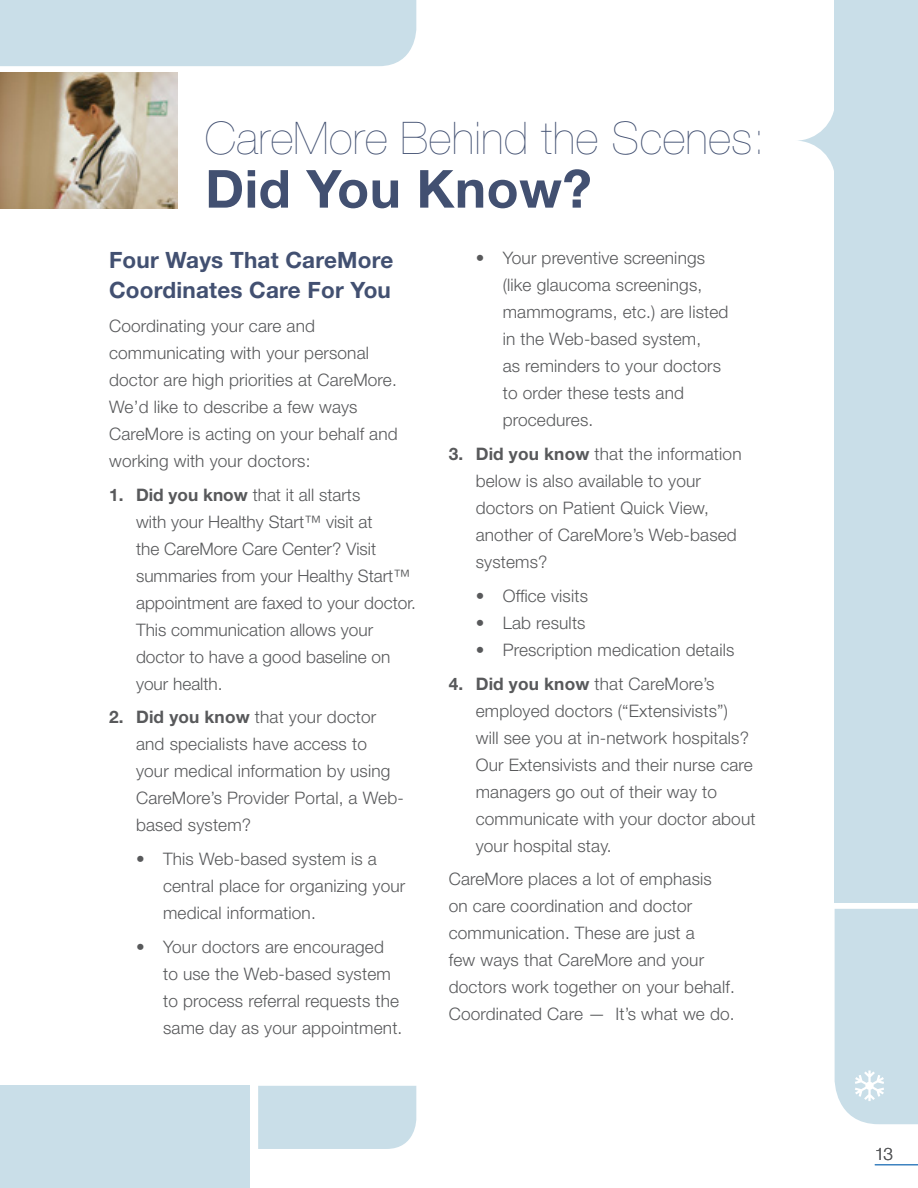
<style>
.page{position:relative;width:918px;height:1188px;background:#fff}
.page>*{position:absolute;margin:0;border:0;box-sizing:border-box;transform-origin:0 0}
.t1{font:700 52.5px "Helvetica Neue LT Std";letter-spacing:.01em;color:#425071}
.t2{font:200 45px "Helvetica Neue LT Std";letter-spacing:.01em;color:#425071}
.t3{font:700 22.5px/30px "Helvetica Neue LT Std";letter-spacing:.01em;color:#425071}
.t4{font:300 17.25px/27px "Helvetica Neue LT Std";letter-spacing:.01em;color:#58595b}
.s1{font-weight:700}
</style>
<div class="page">
<hr style="left:875px;top:1164px;width:43px;height:1px;background:#2f7abc">
<div style="left:835px;top:0;width:83px;height:902px;background:#c9dee8"></div>
<img style="left:0;top:72px;width:177px;height:136px">
<div style="left:0;top:1086px;width:250px;height:102px;background:#c9dee8"></div>
<div style="left:258px;top:1086px;width:158px;height:63px;background:#c9dee8"></div>
<div style="left:0;top:0;width:416px;height:66px;background:#c9dee8"></div>
<div style="left:835px;top:909px;width:83px;height:215px;background:#c9dee8"></div>
<svg style="left:798px;top:101px;width:37px;height:79px"></svg>
<h2 class="t2" style="left:205px;top:112px;width:562px">CareMore Behind the scenes:</h2>
<h2 class="t1" style="left:205px;top:156px;width:388px">Did You Know?</h2>
<h3 class="t3" style="left:109px;top:245px;width:286px">Four Ways That CareMore<br>Coordinates Care For You</h3>
<p class="t4" style="left:109px;top:312px;width:290px">Coordinating your care and communicating with your personal doctor are high priorities at CareMore.<br>We’d like to describe a few ways<br>CareMore is acting on your behalf and working with your doctors:</p>
<p class="t4" style="left:136px;top:481px;width:281px;text-indent:-27px"><span class="s1">1. Did you know</span> that it all starts<br>with your Healthy Start™ visit at<br>the CareMore Care Center? Visit summaries from your Healthy Start™ appointment are faxed to your doctor.<br>This communication allows your doctor to have a good baseline on your health.</p>
<p class="t4" style="left:136px;top:703px;width:269px;text-indent:-27px"><span class="s1">2. Did you know</span> that your doctor and specialists have access to your medical information by using<br>CareMore’s Provider Portal, a Web&shy;based system?</p>
<p class="t4" style="left:163px;top:845px;width:244px">This Web-based system is a central place for organizing your medical information.</p>
<p class="t4" style="left:163px;top:933px;width:241px">Your doctors are encouraged to use the Web-based system to process referral requests the same day as your appointment.</p>
<p class="t4" style="left:136px;top:845px;width:10px">•</p>
<p class="t4" style="left:136px;top:933px;width:10px">•</p>
<p class="t4" style="left:503px;top:244px;width:227px">Your preventive screenings (like glaucoma screenings, mammograms, etc.) are listed in the Web-based system,<br>as reminders to your doctors to order these tests and procedures.</p>
<p class="t4" style="left:476px;top:440px;width:267px;text-indent:-27px"><span class="s1">3. Did you know</span> that the information below is also available to your doctors on Patient Quick View, another of CareMore’s Web-based systems?</p>
<p class="t4" style="left:503px;top:582px;width:87px">Office visits</p>
<p class="t4" style="left:503px;top:609px;width:84px">Lab results</p>
<p class="t4" style="left:503px;top:636px;width:233px">Prescription medication details</p>
<p class="t4" style="left:476px;top:670px;width:281px;text-indent:-27px"><span class="s1">4. Did you know</span> that CareMore’s employed doctors (“Extensivists”)<br>will see you at in-network hospitals?<br>Our Extensivists and their nurse care managers go out of their way to communicate with your doctor about your hospital stay.</p>
<p class="t4" style="left:476px;top:244px;width:10px">•</p>
<p class="t4" style="left:476px;top:582px;width:10px;text-align:justify">• • •</p>
<p class="t4" style="left:449px;top:865px;width:288px">CareMore places a lot of emphasis on care coordination and doctor communication. These are just a<br>few ways that CareMore and your doctors work together on your behalf.<br>Coordinated Care — It’s what we do.</p>
<p class="t4" style="left:875px;top:1140px;width:20px">13</p>
</div>
